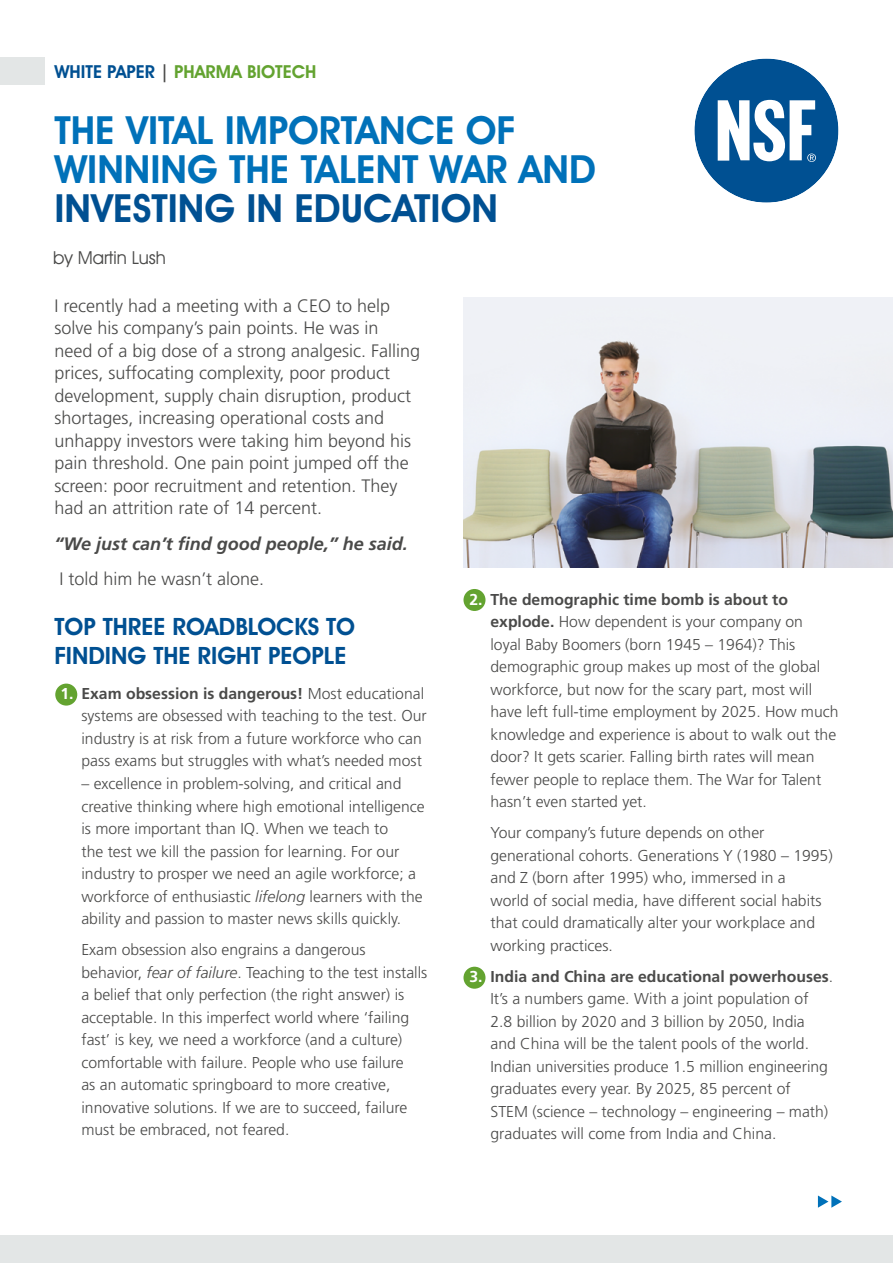
<style>
.page{position:relative;width:893px;height:1263px;background:#fff}
.page>*{position:absolute;margin:0;border:0;box-sizing:border-box;transform-origin:0 0}
.t1{font:600 39px/39px "Avant Garde IT Cby BT";color:#0071b9}
.t2{font:600 39px "Avant Garde IT Cby BT";color:#005092}
.t3{font:600 24px/28.8px "Avant Garde IT Cby BT";color:#005092}
.t4{font:300 18px/22.5px "Frutiger";color:#4a4a49}
.t5{font:italic 700 18px "Frutiger";color:#4a4a49}
.t6{font:600 18px "Avant Garde IT Cby BT";color:#63a330}
.t7{font:18px "Avant Garde IT Cby BT";color:#4a4a49}
.t8{font:300 15.75px/22.5px "Frutiger";color:#4a4a49}
.s1{color:#005092}
.s2{color:#4a4a49}
.s3{font-weight:700;color:#fff}
.s4{font-weight:700}
.s5{font-style:italic}
</style>
<div class="page">
<div style="left:0;top:1236px;width:893px;height:27px;background:#e3e6e6"></div>
<div style="left:0;top:57px;width:45px;height:27px;background:#e3e6e6"></div>
<svg style="left:694px;top:58px;width:145px;height:145px"></svg>
<div style="left:463px;top:589px;width:22px;height:22px;background:#63a330;border-radius:50%"></div>
<div style="left:463px;top:967px;width:22px;height:22px;background:#63a330;border-radius:50%"></div>
<div style="left:55px;top:684px;width:22px;height:22px;background:#63a330;border-radius:50%"></div>
<svg style="left:818px;top:1195px;width:24px;height:13px"></svg>
<img style="left:463px;top:298px;width:430px;height:269px">
<p class="t6" style="left:54px;top:61px;width:264px"><span class="s1">WHITE PAPER</span> <span class="s2">|</span> PHARMA BIOTECH</p>
<h1 class="t1" style="left:54px;top:110px;width:543px">THE VITAL IMPORTANCE OF<br>WINNING THE TALENT WAR AND</h1>
<h1 class="t2" style="left:54px;top:185px;width:445px">INVESTING IN EDUCATION</h1>
<p class="t7" style="left:53px;top:247px;width:114px">by Martin Lush</p>
<p class="t4" style="left:54px;top:294px;width:367px">I recently had a meeting with a CEO to help solve his company’s pain points. He was in need of a big dose of a strong analgesic. Falling prices, suffocating complexity, poor product development, supply chain disruption, product shortages, increasing operational costs and unhappy investors were taking him beyond his pain threshold. One pain point jumped off the screen: poor recruitment and retention. They had an attrition rate of 14 percent.</p>
<p class="t5" style="left:54px;top:533px;width:355px">“We just can’t find good people,” he said.</p>
<p class="t4" style="left:59px;top:567px;width:206px">I told him he wasn’t alone.</p>
<h2 class="t3" style="left:54px;top:612px;width:302px">TOP THREE ROADBLOCKS TO<br>FINDING THE RIGHT PEOPLE</h2>
<p class="t8" style="left:81px;top:682px;width:347px;text-indent:-21px"><span class="s3">1.</span> <span class="s4">Exam obsession is dangerous!</span> Most educational systems are obsessed with teaching to the test. Our industry is at risk from a future workforce who can pass exams but struggles with what’s needed most</p>
<p class="t8" style="left:81px;top:772px;width:345px">– excellence in problem-solving, and critical and creative thinking where high emotional intelligence is more important than IQ. When we teach to<br>the test we kill the passion for learning. For our industry to prosper we need an agile workforce; a workforce of enthusiastic <span class="s5">lifelong</span> learners with the ability and passion to master news skills quickly.</p>
<p class="t8" style="left:81px;top:938px;width:347px">Exam obsession also engrains a dangerous behavior, <span class="s5">fear of failure</span>. Teaching to the test installs a belief that only perfection (the right answer) is acceptable. In this imperfect world where ‘failing fast’ is key, we need a workforce (and a culture) comfortable with failure. People who use failure<br>as an automatic springboard to more creative, innovative solutions. If we are to succeed, failure must be embraced, not feared.</p>
<p class="t8" style="left:490px;top:588px;width:350px;text-indent:-21px"><span class="s3">2.</span> <span class="s4">The demographic time bomb is about to explode.</span> How dependent is your company on<br>loyal Baby Boomers (born 1945 – 1964)? This demographic group makes up most of the global workforce, but now for the scary part, most will have left full-time employment by 2025. How much knowledge and experience is about to walk out the door? It gets scarier. Falling birth rates will mean fewer people to replace them. The War for Talent hasn’t even started yet.</p>
<p class="t8" style="left:490px;top:821px;width:344px">Your company’s future depends on other generational cohorts. Generations Y (1980 – 1995) and Z (born after 1995) who, immersed in a<br>world of social media, have different social habits that could dramatically alter your workplace and working practices.</p>
<p class="t8" style="left:490px;top:965px;width:344px;text-indent:-21px"><span class="s3">3.</span> <span class="s4">India and China are educational powerhouses</span>.<br>It’s a numbers game. With a joint population of 2.8 billion by 2020 and 3 billion by 2050, India and China will be the talent pools of the world.<br>Indian universities produce 1.5 million engineering graduates every year. By 2025, 85 percent of<br>STEM (science – technology – engineering – math) graduates will come from India and China.</p>
</div>
